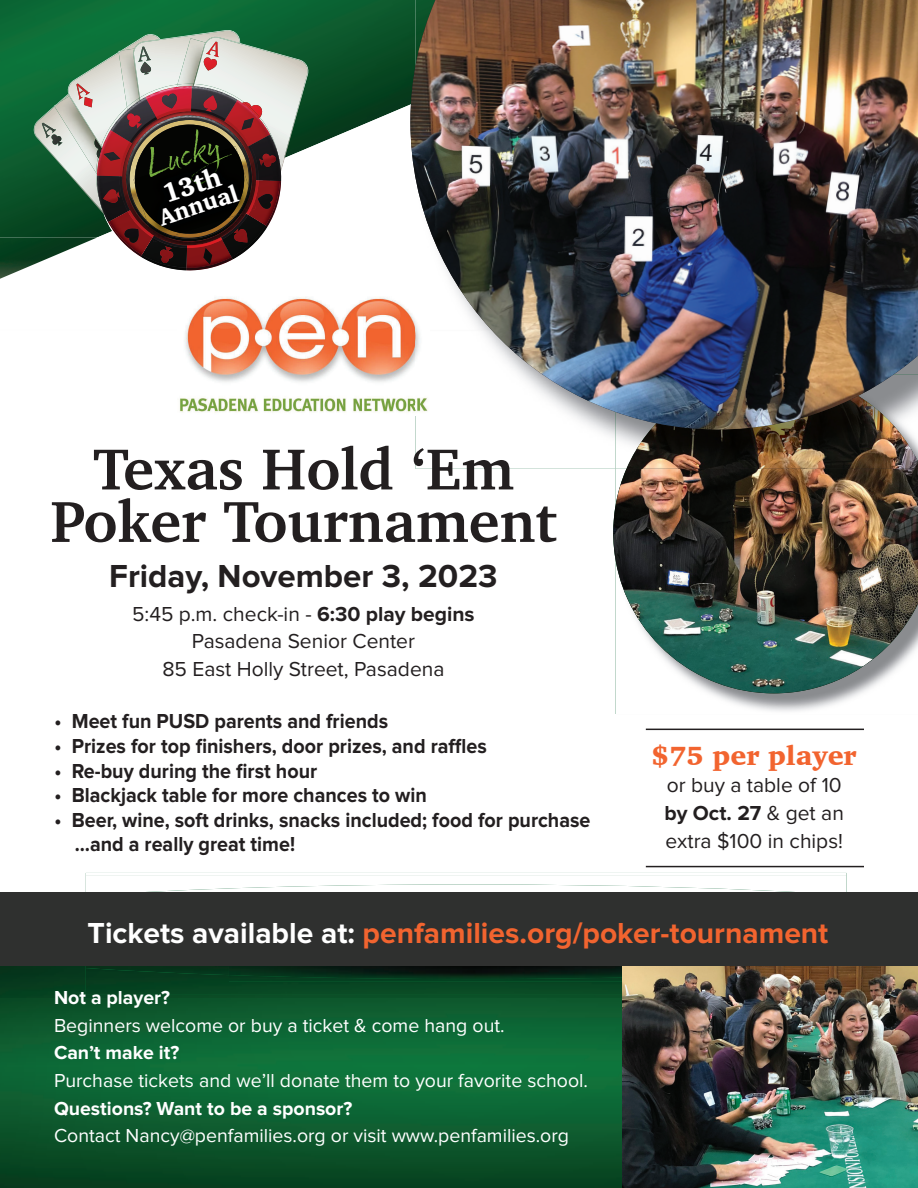
<style>
.page{position:relative;width:918px;height:1188px;background:#fff}
.page>*{position:absolute;margin:0;border:0;box-sizing:border-box;transform-origin:0 0}
.t1{font:700 59.1px/52.5px "Charter";color:#231f20;text-align:center}
.t2{font:42.75px "Cherry Blossoms";color:#77ae42}
.t3{font:700 33px "Proxima Nova";color:#231f20}
.t4{font:700 30px "Proxima Nova";color:#f2642f}
.t5{font:900 27px "Charter";color:#f2642f}
.t6{font:900 27px "Charter";color:#fff;scale:.93 1}
.t7{font:900 23.85px "Charter";color:#fff;scale:.93 1}
.t8{font:700 21px/24.6px "Proxima Nova";color:#231f20;scale:.94 1}
.t9{font:21px/27.6px "Proxima Nova";color:#231f20;text-align:center}
.t10{font:19.5px "Proxima Nova";color:#fff}
.t11{font:700 19.5px "Proxima Nova";color:#fff}
.s1{font-weight:700}
.s2{color:#fff}
</style>
<div class="page">
<img style="left:0;top:0;width:410px;height:30px">
<img style="left:0;top:693px;width:864px;height:305px">
<img style="left:0;top:998px;width:622px;height:190px">
<img style="left:86px;top:975px;width:536px;height:19px">
<img style="left:229px;top:979px;width:393px;height:2px">
<img style="left:229px;top:966px;width:393px;height:13px">
<svg style="left:0;top:873px;width:864px;height:19px"></svg>
<img style="left:86px;top:876px;width:761px;height:16px">
<img style="left:616px;top:693px;width:248px;height:21px">
<img style="left:613px;top:469px;width:305px;height:224px">
<img style="left:179px;top:330px;width:231px;height:83px">
<img style="left:626px;top:429px;width:292px;height:40px">
<img style="left:410px;top:0;width:508px;height:429px">
<img style="left:622px;top:966px;width:296px;height:222px">
<div style="left:0;top:892px;width:918px;height:74px;background:#2f302f"></div>
<hr style="left:646px;top:729px;width:218px;height:1px;background:#231f20">
<hr style="left:646px;top:866px;width:218px;height:1px;background:#231f20">
<svg style="left:0;top:30px;width:415px;height:300px"></svg>
<img style="left:133px;top:146px;width:105px;height:38px">
<img style="left:149px;top:192px;width:102px;height:46px">
<img style="left:147px;top:187px;width:103px;height:50px">
<img style="left:135px;top:147px;width:111px;height:86px">
<div style="left:149px;top:148px;width:89px;height:50px;background:#010201"></div>
<img style="left:149px;top:148px;width:21px;height:29px">
<h2 class="t2" style="left:137px;top:138px;width:78px;rotate:-18deg">Lucky</h2>
<p class="t6" style="left:158px;top:178px;width:65px;rotate:-18deg">13th</p>
<p class="t7" style="left:155px;top:203px;width:90px;rotate:-18deg">Annual</p>
<h1 class="t1" style="left:50px;top:441px;width:508px">Texas Hold ‘Em<br>Poker Tournament</h1>
<h3 class="t3" style="left:109px;top:566px;width:390px">Friday, November 3, 2023</h3>
<p class="t9" style="left:132px;top:601px;width:344px">5:45 p.m. check-in - <span class="s1">6:30 play begins<br></span>Pasadena Senior Center<br>85 East Holly Street, Pasadena</p>
<p class="t8" style="left:55px;top:711px;width:356px">• Meet fun PUSD parents and friends</p>
<p class="t8" style="left:55px;top:736px;width:461px">• Prizes for top finishers, door prizes, and raffles</p>
<p class="t8" style="left:55px;top:760px;width:281px">• Re-buy during the first hour</p>
<p class="t8" style="left:55px;top:785px;width:398px">• Blackjack table for more chances to win</p>
<p class="t8" style="left:75px;top:810px;width:550px;text-indent:-20px">• Beer, wine, soft drinks, snacks included; food for purchase …and a really great time!</p>
<p class="t5" style="left:652px;top:738px;width:207px">$75 per player</p>
<p class="t9" style="left:664px;top:773px;width:181px;text-align:justify">or buy a table of 10 <span class="s1">by Oct. 27</span> &amp; get an extra $100 in chips!</p>
<h3 class="t4" style="left:88px;top:923px;width:742px"><span class="s2">Tickets available at:</span> penfamilies.org/poker-tournament</h3>
<p class="t11" style="left:54px;top:991px;width:118px">Not a player?</p>
<p class="t10" style="left:54px;top:1016px;width:452px">Beginners welcome or buy a ticket &amp; come hang out.</p>
<p class="t11" style="left:54px;top:1047px;width:127px">Can’t make it?</p>
<p class="t10" style="left:54px;top:1072px;width:536px">Purchase tickets and we’ll donate them to your favorite school.</p>
<p class="t11" style="left:54px;top:1102px;width:300px">Questions? Want to be a sponsor?</p>
<p class="t10" style="left:54px;top:1127px;width:517px">Contact Nancy@penfamilies.org or visit www.penfamilies.org</p>
</div>
